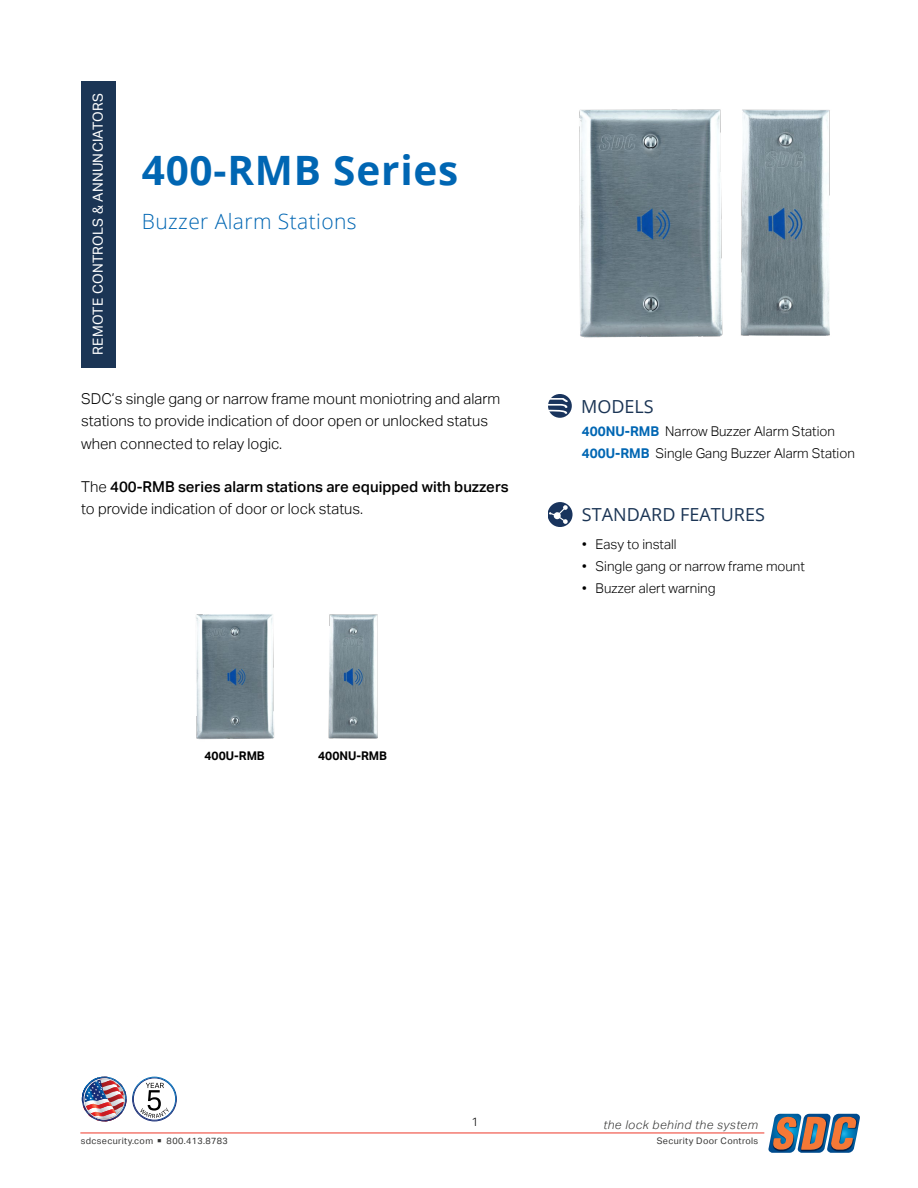
<style>
.page{position:relative;width:918px;height:1188px;background:#fff}
.page>*{position:absolute;margin:0;border:0;box-sizing:border-box;transform-origin:0 0}
.t1{font:700 40.5px "Open Sans";letter-spacing:.02em;color:#0066b3}
.t2{font:300 21px "Open Sans";letter-spacing:.02em;color:#0066b3}
.t3{font:18px "Open Sans";color:#1b3555}
.t4{font:300 15px/22.5px "Aktiv Grotesk";color:#000}
.t5{font:500 15px/22.5px "Aktiv Grotesk";color:#000}
.t6{font:13.8px "Aktiv Grotesk";letter-spacing:.02em;color:#fff}
.t7{font:300 13.5px/21.8px "Aktiv Grotesk";color:#000}
.t8{font:italic 300 12px "Aktiv Grotesk";letter-spacing:.04em;color:#343433}
.t9{font:700 12px "Aktiv Grotesk";color:#000}
.t10{font:300 12px "Aktiv Grotesk";color:#000}
.t11{font:9px "Aktiv Grotesk";letter-spacing:.04em;color:#343433}
.s1{font-weight:300}
.s2{font-weight:700;color:#0066b3}
.s3{font-size:6.75px}
</style>
<div class="page">
<hr style="left:80px;top:1133px;width:684px;height:1px;background:#ee3829">
<svg style="left:768px;top:1114px;width:92px;height:39px;background:#867f80"></svg>
<svg style="left:548px;top:394px;width:24px;height:24px"></svg>
<svg style="left:548px;top:398px;width:20px;height:16px"></svg>
<div style="left:548px;top:502px;width:25px;height:25px;background:#19345d;border-radius:12px"></div>
<svg style="left:549px;top:505px;width:19px;height:19px"></svg>
<img style="left:82px;top:1076px;width:95px;height:45px">
<img style="left:579px;top:109px;width:144px;height:229px">
<img style="left:740px;top:109px;width:90px;height:227px">
<img style="left:196px;top:614px;width:78px;height:126px">
<img style="left:328px;top:614px;width:50px;height:125px">
<div style="left:81px;top:81px;width:34px;height:286px;background:#1b3555"></div>
<p class="t6" style="left:90px;top:355px;width:263px;rotate:-90deg">REMOTE CONTROLS &amp; ANNUNCIATORS</p>
<h1 class="t1" style="left:142px;top:142px;width:318px">400-RMB Series</h1>
<h2 class="t2" style="left:142px;top:207px;width:216px">Buzzer Alarm Stations</h2>
<p class="t4" style="left:81px;top:387px;width:421px">SDC’s single gang or narrow frame mount moniotring and alarm stations to provide indication of door open or unlocked status when connected to relay logic.</p>
<p class="t5" style="left:81px;top:475px;width:429px"><span class="s1">The</span> 400-RMB series alarm stations are equipped with buzzers <span class="s1">to provide indication of door or lock status.</span></p>
<p class="t9" style="left:205px;top:749px;width:62px">400U-RMB</p>
<p class="t9" style="left:318px;top:749px;width:70px">400NU-RMB</p>
<h3 class="t3" style="left:581px;top:394px;width:74px">MODELS</h3>
<p class="t7" style="left:582px;top:421px;width:275px"><span class="s2">400NU-RMB</span> Narrow Buzzer Alarm Station<br><span class="s2">400U-RMB</span> Single Gang Buzzer Alarm Station</p>
<h3 class="t3" style="left:582px;top:502px;width:185px">STANDARD FEATURES</h3>
<p class="t7" style="left:582px;top:534px;width:96px">• Easy to install</p>
<p class="t7" style="left:582px;top:556px;width:224px">• Single gang or narrow frame mount</p>
<p class="t7" style="left:582px;top:577px;width:135px">• Buzzer alert warning</p>
<p class="t10" style="left:472px;top:1115px;width:9px">1</p>
<p class="t8" style="left:603px;top:1118px;width:156px">the lock behind the system</p>
<p class="t11" style="left:81px;top:1136px;width:148px">sdcsecurity.com <span class="s3">■</span> 800.413.8783</p>
<p class="t11" style="left:657px;top:1136px;width:103px">Security Door Controls</p>
</div>
